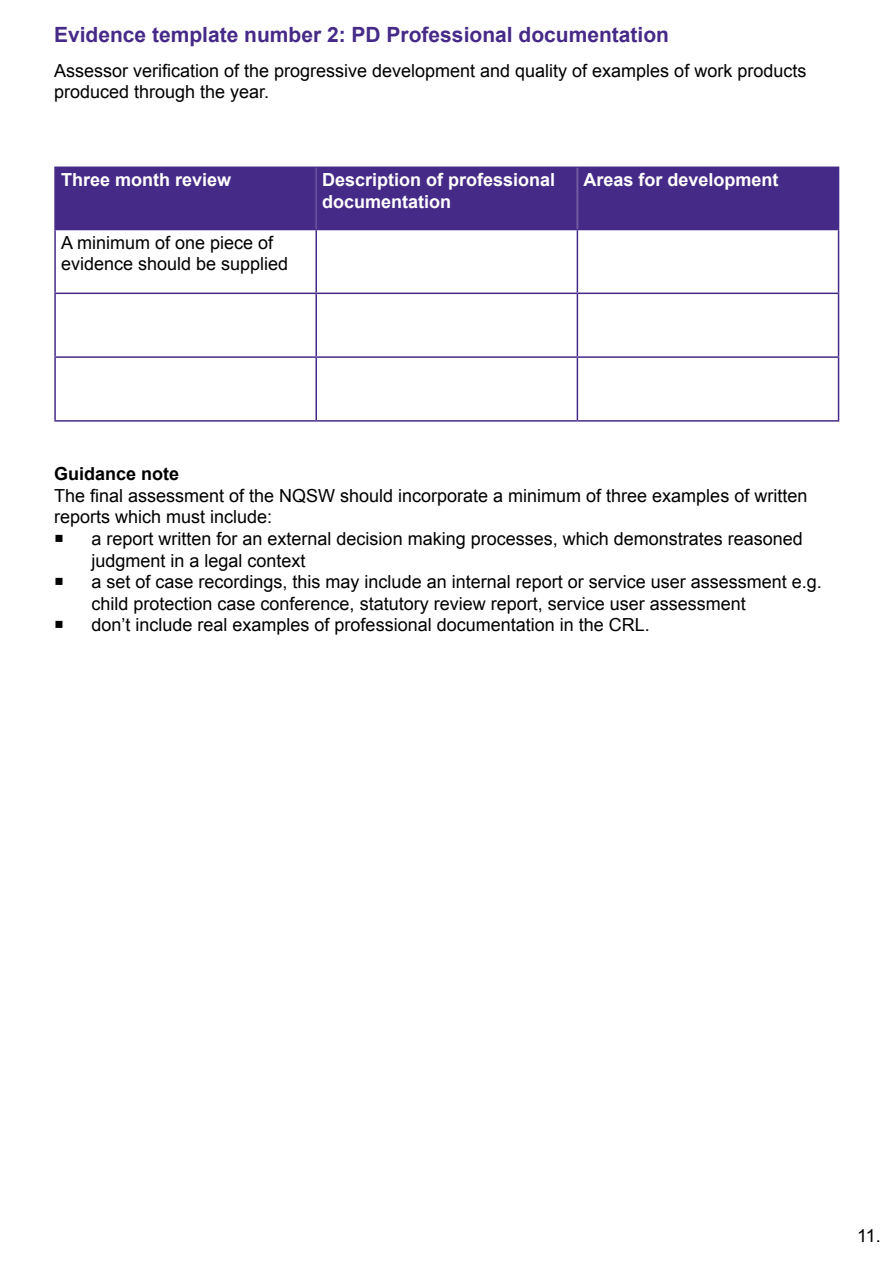
<style>
.page{position:relative;width:893px;height:1263px;background:#fff}
.page>*{position:absolute;margin:0;border:0;box-sizing:border-box;transform-origin:0 0}
.t1{font:700 21px "Arial";color:#462a88}
.t2{font:18px/21.6px "Arial";color:#000}
.t3{font:700 18px/21.6px "Arial";color:#fff}
.t4{font:700 18px "Arial";color:#000}
</style>
<div class="page">
<div style="left:56px;top:168px;width:782px;height:61px;background:#462a88"></div>
<hr style="left:54px;top:167px;width:262px;height:1px;background:#462a88">
<hr style="left:54px;top:168px;width:2px;height:61px;background:#462a88">
<hr style="left:316px;top:167px;width:261px;height:1px;background:#462a88">
<hr style="left:577px;top:167px;width:262px;height:1px;background:#462a88">
<hr style="left:838px;top:168px;width:1px;height:61px;background:#462a88">
<hr style="left:54px;top:229px;width:262px;height:1px;background:#462a88">
<hr style="left:54px;top:230px;width:2px;height:63px;background:#462a88">
<hr style="left:316px;top:229px;width:261px;height:1px;background:#462a88">
<hr style="left:315px;top:230px;width:2px;height:63px;background:#462a88">
<hr style="left:577px;top:229px;width:262px;height:1px;background:#462a88">
<hr style="left:577px;top:230px;width:1px;height:63px;background:#462a88">
<hr style="left:838px;top:230px;width:1px;height:63px;background:#462a88">
<hr style="left:54px;top:293px;width:262px;height:1px;background:#462a88">
<hr style="left:54px;top:294px;width:2px;height:62px;background:#462a88">
<hr style="left:316px;top:293px;width:261px;height:1px;background:#462a88">
<hr style="left:315px;top:294px;width:2px;height:62px;background:#462a88">
<hr style="left:577px;top:293px;width:262px;height:1px;background:#462a88">
<hr style="left:577px;top:294px;width:1px;height:62px;background:#462a88">
<hr style="left:838px;top:294px;width:1px;height:62px;background:#462a88">
<hr style="left:54px;top:356px;width:262px;height:2px;background:#462a88">
<hr style="left:54px;top:358px;width:2px;height:62px;background:#462a88">
<hr style="left:316px;top:356px;width:261px;height:2px;background:#462a88">
<hr style="left:315px;top:358px;width:2px;height:62px;background:#462a88">
<hr style="left:577px;top:356px;width:262px;height:2px;background:#462a88">
<hr style="left:577px;top:358px;width:1px;height:62px;background:#462a88">
<hr style="left:838px;top:358px;width:1px;height:62px;background:#462a88">
<hr style="left:54px;top:420px;width:262px;height:2px;background:#462a88">
<hr style="left:316px;top:420px;width:261px;height:2px;background:#462a88">
<hr style="left:577px;top:420px;width:262px;height:2px;background:#462a88">
<hr style="left:315px;top:168px;width:1px;height:61px;background:#462a88">
<hr style="left:316px;top:168px;width:1px;height:61px;background:#462a88">
<hr style="left:577px;top:168px;width:1px;height:61px;background:#462a88">
<hr style="left:578px;top:168px;width:1px;height:61px;background:#462a88">
<p class="t1" style="left:54px;top:21px;width:616px">Evidence template number 2: PD Professional documentation</p>
<p class="t2" style="left:54px;top:60px;width:754px">Assessor verification of the progressive development and quality of examples of work products produced through the year.</p>
<p class="t3" style="left:61px;top:170px;width:172px">Three month review</p>
<p class="t3" style="left:322px;top:170px;width:235px">Description of professional documentation</p>
<p class="t3" style="left:583px;top:170px;width:197px">Areas for development</p>
<p class="t2" style="left:61px;top:232px;width:229px">A minimum of one piece of evidence should be supplied</p>
<p class="t4" style="left:54px;top:462px;width:127px">Guidance note</p>
<p class="t2" style="left:54px;top:485px;width:755px">The final assessment of the NQSW should incorporate a minimum of three examples of written reports which must include:</p>
<p class="t2" style="left:92px;top:528px;width:732px">a report written for an external decision making processes, which demonstrates reasoned judgment in a legal context<br>a set of case recordings, this may include an internal report or service user assessment e.g. child protection case conference, statutory review report, service user assessment<br>don’t include real examples of professional documentation in the CRL.</p>
<p class="t2" style="left:857px;top:1225px;width:25px">11.</p>
</div>
